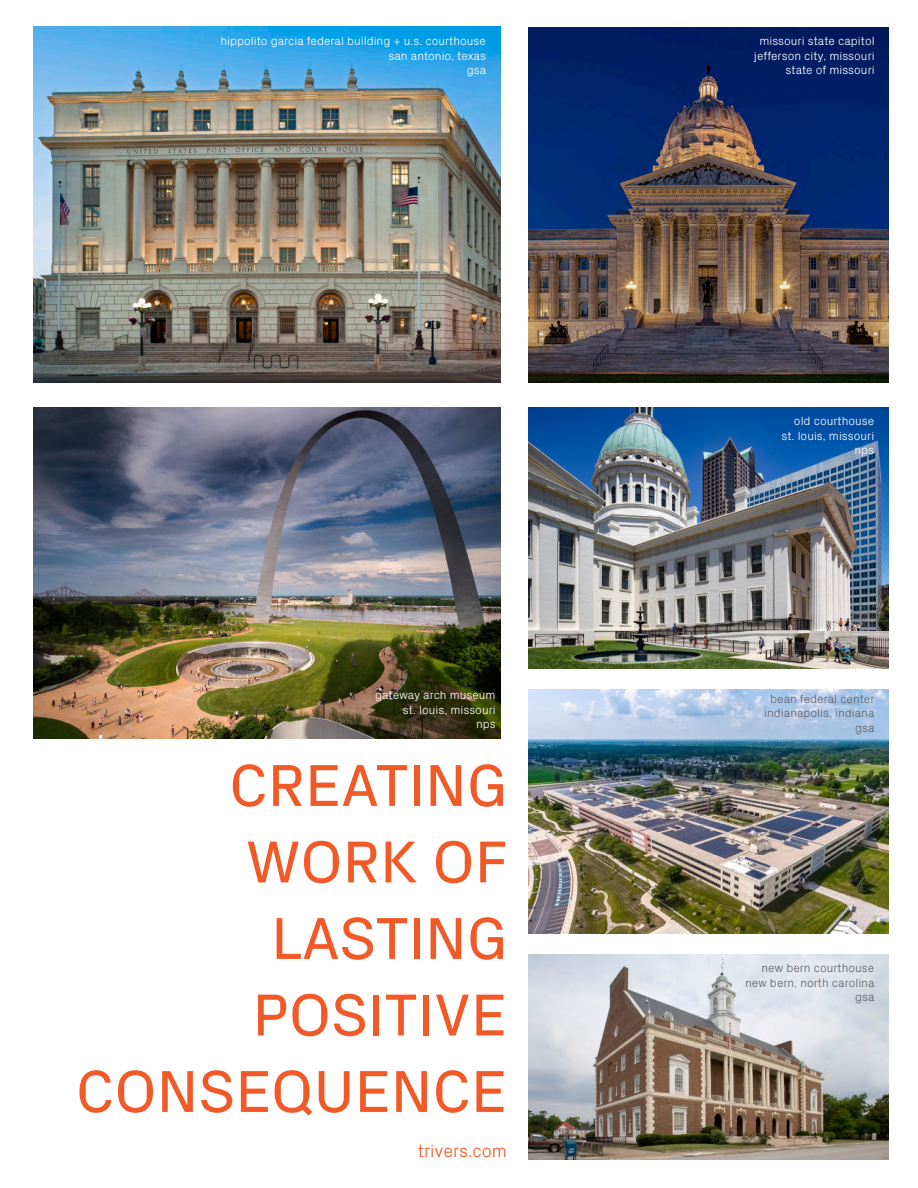
<style>
.page{position:relative;width:918px;height:1188px;background:#fff}
.page>*{position:absolute;margin:0;border:0;box-sizing:border-box;transform-origin:0 0}
.t1{font:60px/76.5px "Px Grotesk";color:#f15927;text-align:right}
.t2{font:300 18px "Px Grotesk";color:#f15927}
.t3{font:300 12px/14.4px "Px Grotesk";color:#fff;text-align:right}
.t4{font:300 12px/14.4px "Px Grotesk";color:#636366;text-align:right}
</style>
<div class="page">
<img style="left:33px;top:26px;width:467px;height:357px">
<img style="left:33px;top:408px;width:467px;height:331px">
<img style="left:528px;top:955px;width:361px;height:205px">
<img style="left:528px;top:408px;width:361px;height:260px">
<img style="left:528px;top:689px;width:361px;height:244px">
<img style="left:528px;top:27px;width:361px;height:356px">
<p class="t3" style="left:220px;top:35px;width:267px">hippolito garcia federal building + u.s. courthouse san antonio, texas<br>gsa</p>
<p class="t3" style="left:375px;top:689px;width:122px">gateway arch museum st. louis, missouri<br>nps</p>
<h1 class="t1" style="left:76px;top:749px;width:434px">CREATING<br>WORK OF<br>LASTING<br>POSITIVE<br>CONSEQUENCE</h1>
<h2 class="t2" style="left:418px;top:1143px;width:91px">trivers.com</h2>
<p class="t3" style="left:754px;top:35px;width:122px">missouri state capitol jefferson city, missouri state of missouri</p>
<p class="t3" style="left:781px;top:415px;width:94px">old courthouse st. louis, missouri nps</p>
<p class="t4" style="left:764px;top:692px;width:112px">bean federal center indianapolis, indiana gsa</p>
<p class="t4" style="left:745px;top:962px;width:131px">new bern courthouse new bern, north carolina gsa</p>
</div>
